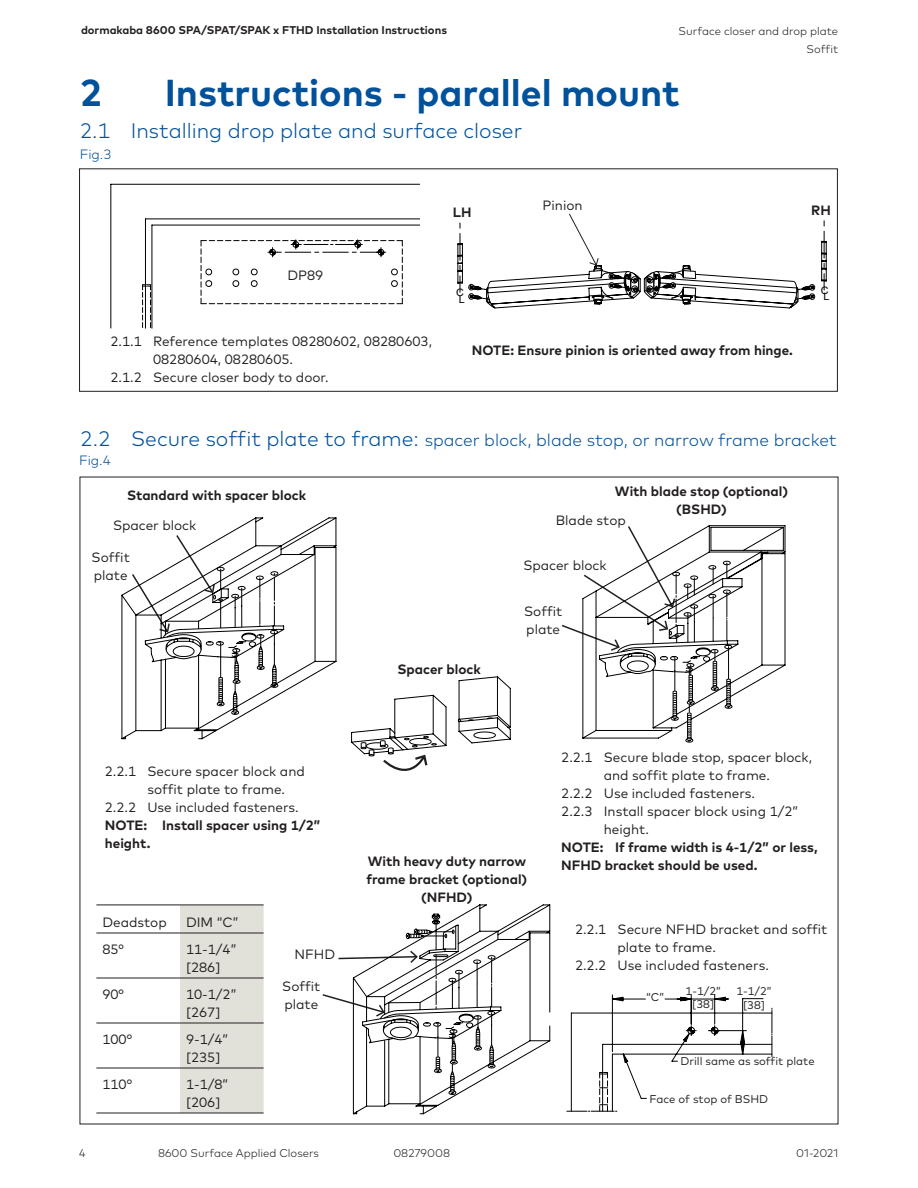
<style>
.page{position:relative;width:918px;height:1188px;background:#fff}
.page>*{position:absolute;margin:0;border:0;box-sizing:border-box;transform-origin:0 0}
.t1{font:700 37.5px "Mark Pro";color:#01519b}
.t2{font:300 21px "Mark Pro";color:#01519b}
.t3{font:300 17.25px "Mark Pro";color:#01519b}
.Body_Text_9pt_12pt_R{font:13.5px/18px "Mark Pro";color:#231f20}
.Body_Text_9pt_12pt_R-2{font:700 13.5px/18px "Mark Pro";color:#231f20}
.t4{font:300 13.5px "Mark Pro";color:#01519b}
.t5{font:300 11.25px/18px "Mark Pro";color:#231f20;text-align:right}
.Body_Text_9pt_12pt_R-3{font:11.25px "Mark Pro";color:#231f20}
.t6{font:700 11.25px "Mark Pro";color:#231f20}
.t7{font:10.2px "Arial";color:#000;scale:1.05 1}
.t8{font:10.05px "Arial";color:#000;scale:1.05 1}
.s1{font-size:21px}
</style>
<div class="page">
<div style="left:79px;top:169px;width:759px;height:223px;border:1px solid #231f20"></div>
<svg style="left:121px;top:517px;width:216px;height:223px"></svg>
<svg style="left:582px;top:525px;width:204px;height:217px"></svg>
<svg style="left:322px;top:904px;width:229px;height:211px"></svg>
<svg style="left:351px;top:676px;width:160px;height:95px"></svg>
<hr style="left:152px;top:225px;width:1px;height:103px;background:#000">
<hr style="left:145px;top:219px;width:1px;height:109px;background:#000">
<hr style="left:111px;top:184px;width:1px;height:144px;background:#000">
<hr style="left:111px;top:184px;width:309px;height:1px;background:#000">
<hr style="left:145px;top:219px;width:275px;height:1px;background:#000">
<hr style="left:152px;top:225px;width:268px;height:1px;background:#000">
<svg style="left:142px;top:284px;width:9px;height:44px"></svg>
<svg style="left:201px;top:240px;width:202px;height:64px"></svg>
<svg style="left:457px;top:213px;width:370px;height:96px"></svg>
<div style="left:279px;top:264px;width:53px;height:22px;background:#fff"></div>
<div style="left:180px;top:906px;width:84px;height:207px;background:#e2e1d9"></div>
<hr style="left:96px;top:905px;width:84px;height:1px;background:#231f20">
<hr style="left:180px;top:905px;width:84px;height:1px;background:#231f20">
<hr style="left:96px;top:933px;width:84px;height:1px;background:#231f20">
<hr style="left:180px;top:933px;width:84px;height:1px;background:#231f20">
<hr style="left:96px;top:978px;width:84px;height:1px;background:#231f20">
<hr style="left:180px;top:978px;width:84px;height:1px;background:#231f20">
<hr style="left:96px;top:1023px;width:84px;height:1px;background:#231f20">
<hr style="left:180px;top:1023px;width:84px;height:1px;background:#231f20">
<hr style="left:96px;top:1068px;width:84px;height:1px;background:#231f20">
<hr style="left:180px;top:1068px;width:84px;height:1px;background:#231f20">
<hr style="left:96px;top:1113px;width:84px;height:1px;background:#231f20">
<hr style="left:180px;top:1113px;width:84px;height:1px;background:#231f20">
<svg style="left:567px;top:994px;width:206px;height:118px"></svg>
<p class="t6" style="left:81px;top:21px;width:368px">dormakaba 8600 SPA/SPAT/SPAK x FTHD Installation Instructions</p>
<p class="t5" style="left:679px;top:21px;width:161px">Surface closer and drop plate<br>Soffit</p>
<p class="t1" style="left:80px;top:64px;width:24px">2</p>
<p class="t1" style="left:165px;top:64px;width:516px">Instructions - parallel mount</p>
<p class="t2" style="left:80px;top:115px;width:444px">2.1 Installing drop plate and surface closer</p>
<p class="t4" style="left:80px;top:145px;width:33px">Fig.3</p>
<p class="Body_Text_9pt_12pt_R" style="left:287px;top:265px;width:37px">DP89</p>
<p class="t8" style="left:300px;top:268px;width:7px">8</p>
<p class="Body_Text_9pt_12pt_R" style="left:153px;top:331px;width:280px;text-indent:-43px">2.1.1 Reference templates 08280602, 08280603,<br>08280604, 08280605.</p>
<p class="Body_Text_9pt_12pt_R" style="left:111px;top:367px;width:220px">2.1.2 Secure closer body to door.</p>
<p class="Body_Text_9pt_12pt_R" style="left:543px;top:195px;width:42px">Pinion</p>
<p class="Body_Text_9pt_12pt_R-2" style="left:453px;top:202px;width:20px">LH</p>
<p class="Body_Text_9pt_12pt_R-2" style="left:811px;top:200px;width:21px">RH</p>
<p class="t7" style="left:456px;top:286px;width:9px">C</p>
<p class="t7" style="left:459px;top:292px;width:7px">L</p>
<p class="Body_Text_9pt_12pt_R-2" style="left:472px;top:340px;width:323px">NOTE: Ensure pinion is oriented away from hinge.</p>
<p class="t7" style="left:821px;top:284px;width:9px">C</p>
<p class="t7" style="left:824px;top:290px;width:7px">L</p>
<p class="t3" style="left:80px;top:427px;width:758px"><span class="s1">2.2 Secure soffit plate to frame:</span> spacer block, blade stop, or narrow frame bracket</p>
<p class="t4" style="left:79px;top:450px;width:33px">Fig.4</p>
<p class="Body_Text_9pt_12pt_R-2" style="left:127px;top:485px;width:181px">Standard with spacer block</p>
<p class="Body_Text_9pt_12pt_R-2" style="left:615px;top:481px;width:175px;text-align:center">With blade stop (optional) (BSHD)</p>
<p class="Body_Text_9pt_12pt_R" style="left:556px;top:511px;width:72px">Blade stop</p>
<p class="Body_Text_9pt_12pt_R" style="left:113px;top:515px;width:85px">Spacer block</p>
<p class="Body_Text_9pt_12pt_R" style="left:92px;top:547px;width:40px">Soffit plate</p>
<p class="Body_Text_9pt_12pt_R" style="left:523px;top:555px;width:85px">Spacer block</p>
<p class="Body_Text_9pt_12pt_R" style="left:524px;top:601px;width:40px">Soffit plate</p>
<p class="Body_Text_9pt_12pt_R-2" style="left:398px;top:659px;width:85px">Spacer block</p>
<p class="Body_Text_9pt_12pt_R" style="left:147px;top:761px;width:159px;text-indent:-43px">2.2.1 Secure spacer block and soffit plate to frame.</p>
<p class="Body_Text_9pt_12pt_R" style="left:105px;top:797px;width:195px">2.2.2 Use included fasteners.</p>
<p class="Body_Text_9pt_12pt_R-2" style="left:105px;top:815px;width:217px">NOTE: Install spacer using 1/2” height.</p>
<p class="Body_Text_9pt_12pt_R" style="left:102px;top:912px;width:66px">Deadstop</p>
<p class="Body_Text_9pt_12pt_R" style="left:186px;top:912px;width:54px">DIM “C”</p>
<p class="Body_Text_9pt_12pt_R" style="left:102px;top:939px;width:23px">85°</p>
<p class="Body_Text_9pt_12pt_R" style="left:186px;top:939px;width:52px">11-1/4” [286]</p>
<p class="Body_Text_9pt_12pt_R" style="left:102px;top:984px;width:23px">90°</p>
<p class="Body_Text_9pt_12pt_R" style="left:186px;top:984px;width:52px">10-1/2” [267]</p>
<p class="Body_Text_9pt_12pt_R" style="left:102px;top:1029px;width:31px">100°</p>
<p class="Body_Text_9pt_12pt_R" style="left:186px;top:1029px;width:44px">9-1/4” [235]</p>
<p class="Body_Text_9pt_12pt_R" style="left:102px;top:1074px;width:31px">110°</p>
<p class="Body_Text_9pt_12pt_R" style="left:186px;top:1074px;width:44px">1-1/8” [206]</p>
<p class="Body_Text_9pt_12pt_R" style="left:294px;top:944px;width:42px">NFHD</p>
<p class="Body_Text_9pt_12pt_R" style="left:282px;top:976px;width:40px">Soffit plate</p>
<p class="Body_Text_9pt_12pt_R-2" style="left:367px;top:852px;width:162px;text-align:center">With heavy duty narrow frame bracket (optional) (NFHD)</p>
<p class="Body_Text_9pt_12pt_R" style="left:561px;top:747px;width:252px;text-align:center">2.2.1 Secure blade stop, spacer block, and soffit plate to frame.</p>
<p class="Body_Text_9pt_12pt_R" style="left:561px;top:783px;width:195px">2.2.2 Use included fasteners.</p>
<p class="Body_Text_9pt_12pt_R" style="left:604px;top:801px;width:196px;text-indent:-43px">2.2.3 Install spacer block using 1/2” height.</p>
<p class="Body_Text_9pt_12pt_R-2" style="left:561px;top:837px;width:258px">NOTE: If frame width is 4-1/2” or less,<br>NFHD bracket should be used.</p>
<p class="Body_Text_9pt_12pt_R" style="left:618px;top:920px;width:211px;text-indent:-43px">2.2.1 Secure NFHD bracket and soffit plate to frame.</p>
<p class="Body_Text_9pt_12pt_R" style="left:575px;top:956px;width:195px">2.2.2 Use included fasteners.</p>
<p class="Body_Text_9pt_12pt_R-3" style="left:646px;top:989px;width:20px">“C”</p>
<p class="Body_Text_9pt_12pt_R-3" style="left:686px;top:983px;width:37px">1-1/2”</p>
<p class="Body_Text_9pt_12pt_R-3" style="left:692px;top:996px;width:23px">[38]</p>
<p class="Body_Text_9pt_12pt_R-3" style="left:736px;top:983px;width:37px">1-1/2”</p>
<p class="Body_Text_9pt_12pt_R-3" style="left:743px;top:996px;width:23px">[38]</p>
<p class="Body_Text_9pt_12pt_R-3" style="left:680px;top:1052px;width:136px">Drill same as soffit plate</p>
<p class="Body_Text_9pt_12pt_R-3" style="left:649px;top:1091px;width:120px">Face of stop of BSHD</p>
<p class="t5" style="left:79px;top:1144px;width:8px">4</p>
<p class="t5" style="left:158px;top:1143px;width:163px">8600 Surface Applied Closers</p>
<p class="t5" style="left:393px;top:1143px;width:58px">08279008</p>
<p class="t5" style="left:796px;top:1143px;width:43px">01-2021</p>
</div>
